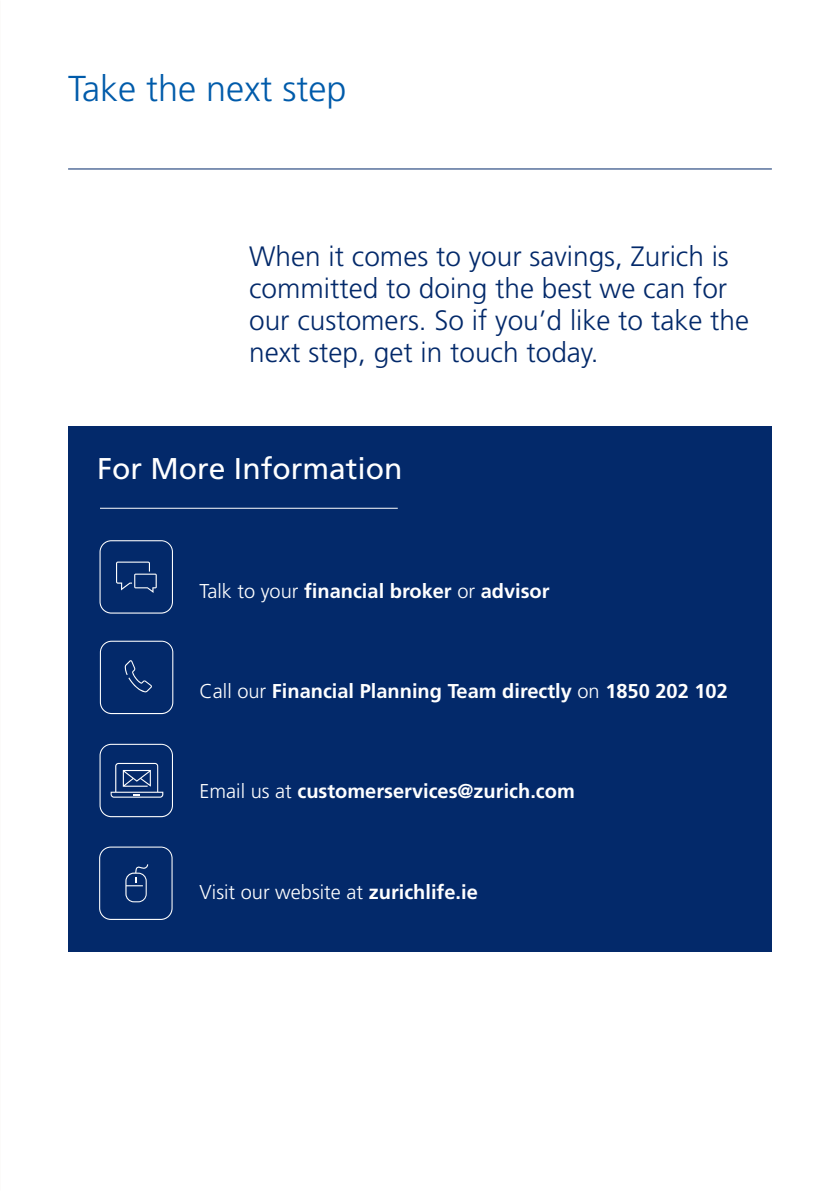
<style>
.page{position:relative;width:840px;height:1191px;background:#fff}
.page>*{position:absolute;margin:0;border:0;box-sizing:border-box;transform-origin:0 0}
.t1{font:300 36px "Frutiger";color:#005baa}
.t2{font:30px "Frutiger";color:#fff}
.t3{font:300 28px/32px "Frutiger";color:#03296a}
.t4{font:700 20px "Frutiger";color:#fff}
.t5{font:300 20px "Frutiger";color:#fff}
.s1{font-weight:300}
.s2{font-weight:700}
</style>
<div class="page">
<div style="left:68px;top:426px;width:703px;height:525px;background:#03296a"></div>
<hr style="left:100px;top:508px;width:297px;height:1px;background:#fff">
<hr style="left:68px;top:169px;width:703px;height:1px;background:#03296a">
<svg style="left:99px;top:540px;width:74px;height:73px"></svg>
<svg style="left:99px;top:744px;width:74px;height:73px"></svg>
<svg style="left:99px;top:846px;width:73px;height:74px"></svg>
<svg style="left:100px;top:640px;width:73px;height:74px"></svg>
<p class="t1" style="left:68px;top:68px;width:280px">Take the next step</p>
<p class="t3" style="left:249px;top:241px;width:501px">When it comes to your savings, Zurich is committed to doing the best we can for our customers. So if you’d like to take the next step, get in touch today.</p>
<p class="t2" style="left:97px;top:451px;width:307px">For More Information</p>
<p class="t4" style="left:199px;top:579px;width:351px"><span class="s1">Talk to your</span> financial broker <span class="s1">or</span> advisor</p>
<p class="t4" style="left:199px;top:679px;width:529px"><span class="s1">Call our</span> Financial Planning Team directly <span class="s1">on</span> 1850 202 102</p>
<p class="t4" style="left:199px;top:779px;width:376px"><span class="s1">Email us at</span> customerservices@zurich.com</p>
<p class="t5" style="left:199px;top:880px;width:279px">Visit our website at <span class="s2">zurichlife.ie</span></p>
</div>
